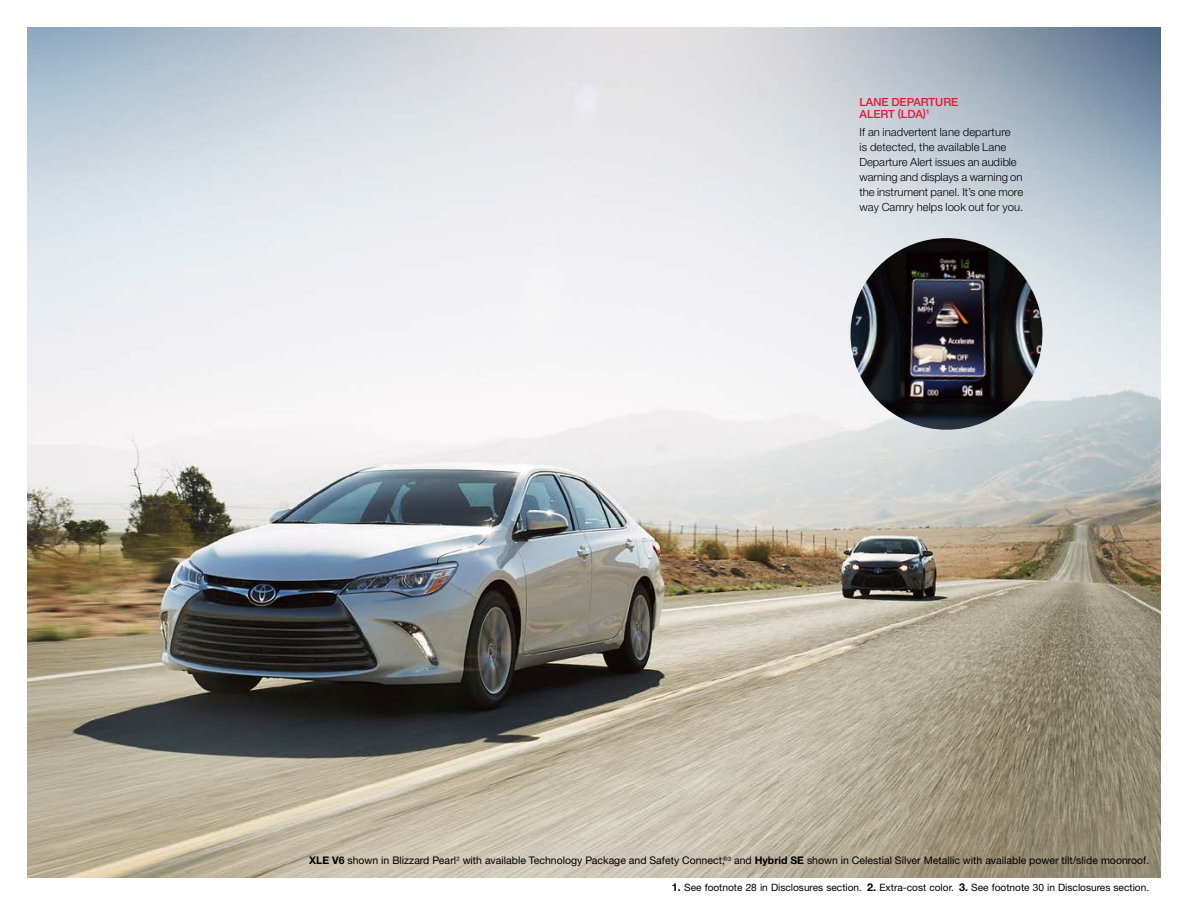
<style>
.page{position:relative;width:1188px;height:918px;background:#fff}
.page>*{position:absolute;margin:0;border:0;box-sizing:border-box;transform-origin:0 0}
.t1{font:300 11.25px/15px "Helvetica Neue LT Std";letter-spacing:.005em;color:#000}
.t2{font:500 11.25px/12px "Helvetica Neue LT Std";color:#e31837}
.t3{font:10.5px "Helvetica Neue LT Std";color:#000}
.t4{font:10.2px "Helvetica Neue LT Std";color:#000}
.s1{font-weight:700}
.s2{font-weight:700;font-size:10.8px}
</style>
<div class="page">
<img style="left:27px;top:27px;width:1134px;height:851px">
<img style="left:850px;top:238px;width:192px;height:192px">
<p class="t2" style="left:860px;top:96px;width:100px">LANE DEPARTURE<br>ALERT (LDA)<sup>1</sup></p>
<p class="t1" style="left:860px;top:124px;width:165px">If an inadvertent lane departure<br>is detected, the available Lane Departure Alert issues an audible warning and displays a warning on the instrument panel. It’s one more way Camry helps look out for you.</p>
<p class="t3" style="left:309px;top:854px;width:842px"><span class="s1">XLE V6</span> shown in Blizzard Pearl<sup>2</sup> with available Technology Package and Safety Connect,<sup>®3</sup> and <span class="s1">Hybrid SE</span> shown in Celestial Silver Metallic with available power tilt/slide moonroof.</p>
<p class="t4" style="left:672px;top:881px;width:479px"><span class="s2">1.</span> See footnote 28 in Disclosures section. <span class="s2">2.</span> Extra-cost color. <span class="s2">3.</span> See footnote 30 in Disclosures section.</p>
</div>
